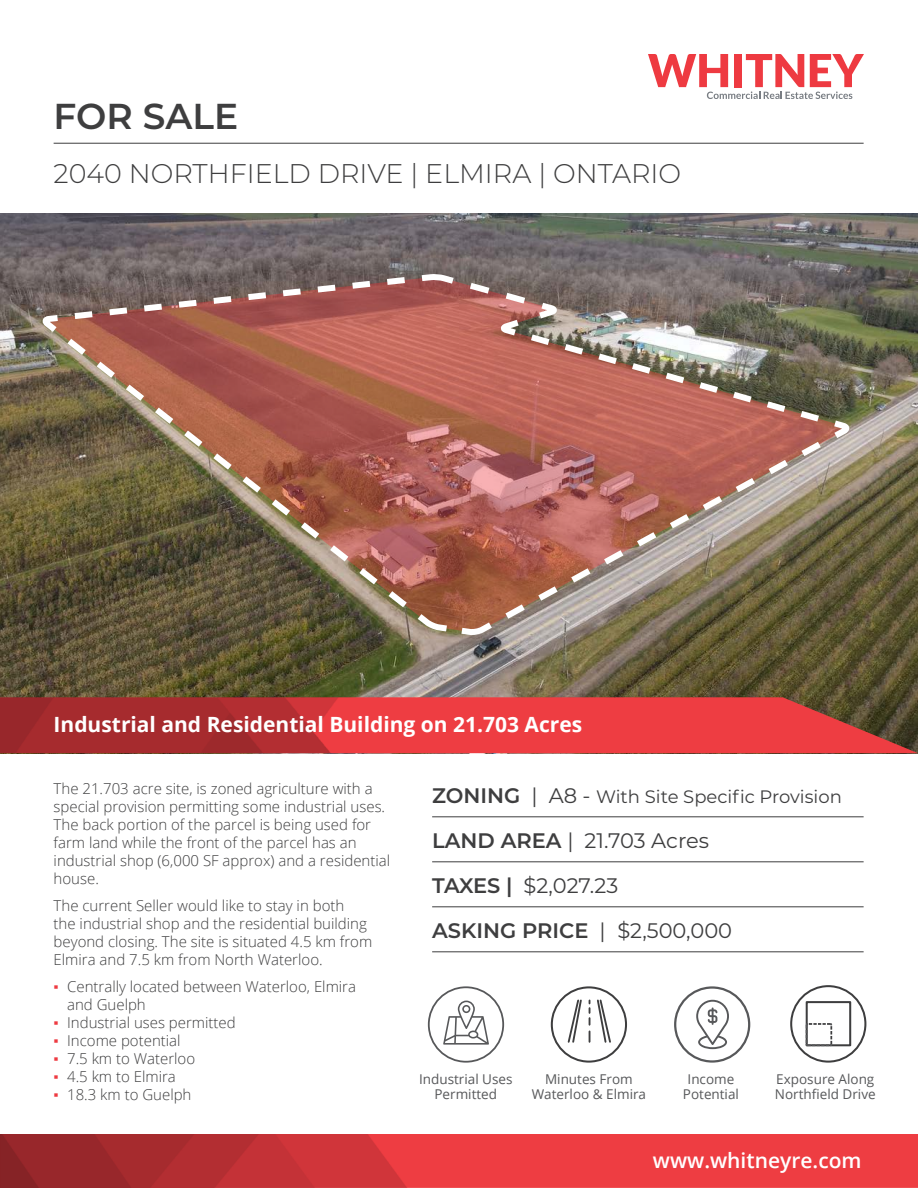
<style>
.page{position:relative;width:918px;height:1188px;background:#fff}
.page>*{position:absolute;margin:0;border:0;box-sizing:border-box;transform-origin:0 0}
.t1{font:600 36px "Montserrat";color:#3e3e3f}
.t2{font:300 27px "Montserrat";color:#3e3e3f}
.t3{font:700 21px "Open Sans";color:#fff}
.t4{font:21px "Montserrat";letter-spacing:-.005em;color:#3e3e3f}
.t5{font:600 21px "Montserrat";color:#3e3e3f}
.t6{font:600 21px "Open Sans";color:#fff}
.t7{font:18px "Montserrat";color:#3e3e3f}
.t8{font:300 15px/18px "Open Sans";color:#3e3e3f}
.t9{font:13.5px/15px "Open Sans";color:#57585a;text-align:center}
.s1{font-family:"Arial";font-weight:400;color:#ee3a41}
.s2{font-weight:600;font-size:21px}
.s3{font-size:21px}
.s4{font-weight:600}
.s5{font-weight:400}
</style>
<div class="page">
<img style="left:0;top:214px;width:918px;height:483px">
<img style="left:0;top:1134px;width:918px;height:54px">
<hr style="left:54px;top:143px;width:810px;height:1px;background:#3e3e3f">
<svg style="left:648px;top:54px;width:216px;height:45px"></svg>
<hr style="left:432px;top:816px;width:432px;height:1px;background:#3e3e3f">
<hr style="left:432px;top:861px;width:432px;height:1px;background:#3e3e3f">
<hr style="left:432px;top:906px;width:432px;height:1px;background:#3e3e3f">
<hr style="left:432px;top:951px;width:432px;height:1px;background:#3e3e3f">
<img style="left:0;top:697px;width:918px;height:56px">
<div style="left:428px;top:986px;width:76px;height:77px;border:2px solid #57585a;border-radius:50%"></div>
<svg style="left:443px;top:1001px;width:46px;height:44px"></svg>
<div style="left:551px;top:986px;width:76px;height:77px;border:2px solid #3e3e3f;border-radius:50%"></div>
<svg style="left:567px;top:999px;width:44px;height:44px"></svg>
<div style="left:790px;top:985px;width:76px;height:78px;border:2px solid #3e3e3f;border-radius:50%"></div>
<div style="left:806px;top:1001px;width:45px;height:45px;border:2px solid #3e3e3f"></div>
<svg style="left:805px;top:1022px;width:28px;height:25px"></svg>
<div style="left:674px;top:986px;width:76px;height:77px;border:2px solid #57585a;border-radius:50%"></div>
<svg style="left:696px;top:1000px;width:33px;height:49px"></svg>
<img style="left:36px;top:270px;width:818px;height:370px">
<p class="t1" style="left:54px;top:91px;width:186px">FOR SALE</p>
<p class="t2" style="left:54px;top:155px;width:629px">2040 NORTHFIELD DRIVE | ELMIRA | ONTARIO</p>
<p class="t3" style="left:54px;top:710px;width:530px">Industrial and Residential Building on 21.703 Acres</p>
<p class="t8" style="left:54px;top:779px;width:338px">The 21.703 acre site, is zoned agriculture with a special provision permitting some industrial uses.<br>The back portion of the parcel is being used for farm land while the front of the parcel has an industrial shop (6,000 SF approx) and a residential house.</p>
<p class="t8" style="left:54px;top:896px;width:320px">The current Seller would like to stay in both<br>the industrial shop and the residential building beyond closing. The site is situated 4.5 km from Elmira and 7.5 km from North Waterloo.</p>
<p class="t8" style="left:67px;top:977px;width:290px;text-indent:-13px"><span class="s1">▪</span> Centrally located between Waterloo, Elmira and Guelph</p>
<p class="t8" style="left:54px;top:1013px;width:184px"><span class="s1">▪</span> Industrial uses permitted</p>
<p class="t8" style="left:54px;top:1031px;width:129px"><span class="s1">▪</span> Income potential</p>
<p class="t8" style="left:54px;top:1049px;width:143px"><span class="s1">▪</span> 7.5 km to Waterloo</p>
<p class="t8" style="left:54px;top:1067px;width:124px"><span class="s1">▪</span> 4.5 km to Elmira</p>
<p class="t8" style="left:54px;top:1085px;width:139px"><span class="s1">▪</span> 18.3 km to Guelph</p>
<p class="t7" style="left:432px;top:784px;width:411px"><span class="s2">ZONING</span> <span class="s3">| A8 -</span> With Site Specific Provision</p>
<p class="t4" style="left:432px;top:826px;width:279px"><span class="s4">LAND AREA</span> | 21.703 Acres</p>
<p class="t4" style="left:432px;top:871px;width:188px"><span class="s4">TAXES |</span> $2,027.23</p>
<p class="t5" style="left:432px;top:916px;width:302px">ASKING PRICE <span class="s5">| $2,500,000</span></p>
<p class="t9" style="left:419px;top:1072px;width:95px">Industrial Uses<br>Permitted</p>
<p class="t9" style="left:545px;top:1072px;width:89px">Minutes From</p>
<p class="t9" style="left:532px;top:1087px;width:116px">Waterloo &amp; Elmira</p>
<p class="t9" style="left:688px;top:1072px;width:48px">Income</p>
<p class="t9" style="left:683px;top:1087px;width:58px">Potential</p>
<p class="t9" style="left:775px;top:1072px;width:102px;text-align:left">Exposure Along<br>Northfield Drive</p>
<p class="t6" style="left:653px;top:1146px;width:210px">www.whitneyre.com</p>
</div>
